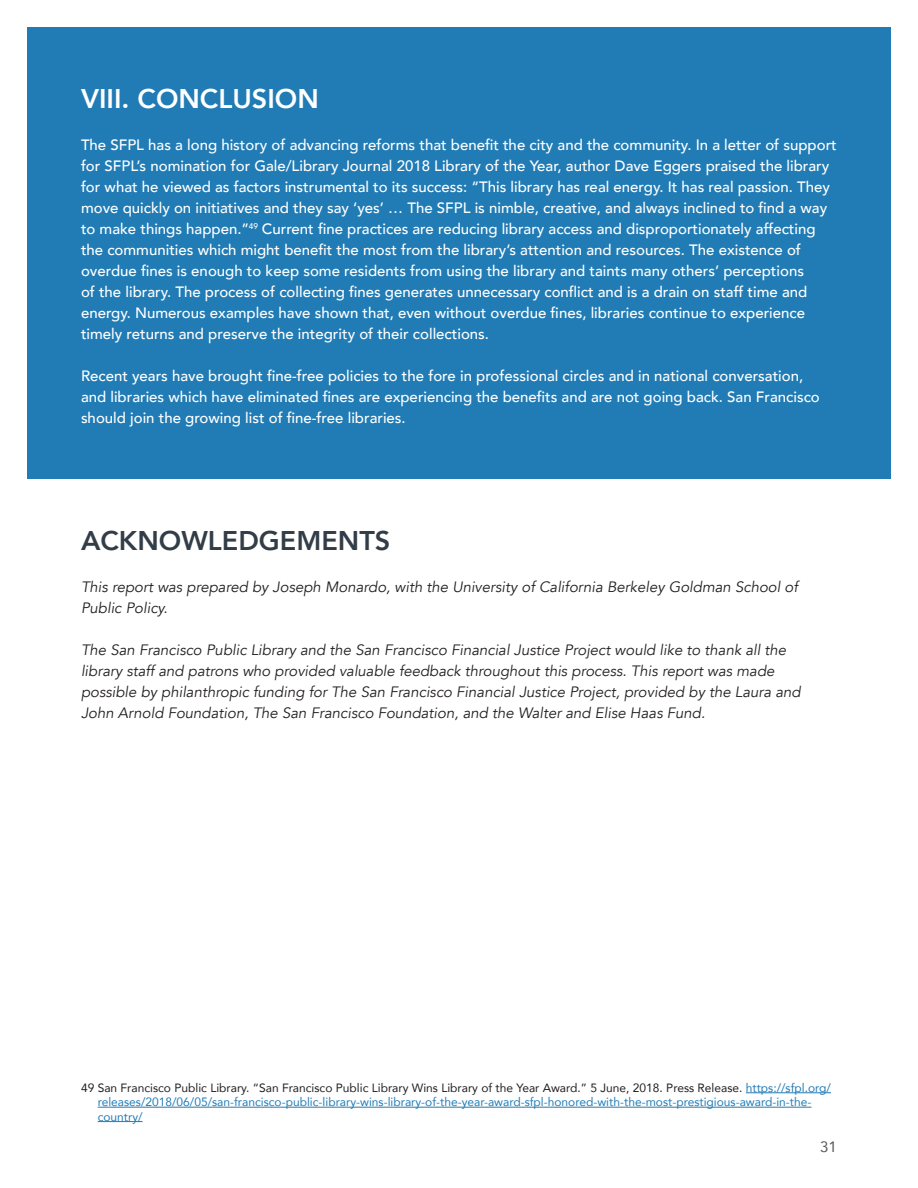
<style>
.page{position:relative;width:918px;height:1188px;background:#fff}
.page>*{position:absolute;margin:0;border:0;box-sizing:border-box;transform-origin:0 0}
.Body{font:800 27px "Avenir";color:#323d47}
.Body-2{font:800 27px "Avenir";color:#fff}
.Body-3{font:500 15px/21px "Avenir";color:#fff}
.Body-4{font:italic 15px/21px "Avenir";color:#231f20}
.t1{font:15px "Avenir";color:#57585a}
.Footnote{font:12px/14.4px "Avenir";color:#217cb6}
.Footnote-2{font:500 8.25px "Avenir";color:#fff}
.s1{color:#231f20}
</style>
<div class="page">
<div style="left:27px;top:27px;width:864px;height:451px;background:#217cb6"></div>
<hr style="left:746px;top:1092px;width:85px;height:1px;background:#217cb6">
<hr style="left:98px;top:1107px;width:714px;height:1px;background:#217cb6">
<hr style="left:98px;top:1121px;width:45px;height:1px;background:#217cb6">
<p class="Body-2" style="left:81px;top:78px;width:239px">VIII. CONCLUSION</p>
<p class="Body-3" style="left:81px;top:133px;width:757px">The SFPL has a long history of advancing reforms that benefit the city and the community. In a letter of support for SFPL’s nomination for Gale/Library Journal 2018 Library of the Year, author Dave Eggers praised the library for what he viewed as factors instrumental to its success: “This library has real energy. It has real passion. They move quickly on initiatives and they say ‘yes’ … The SFPL is nimble, creative, and always inclined to find a way to make things happen.” Current fine practices are reducing library access and disproportionately affecting the communities which might benefit the most from the library’s attention and resources. The existence of overdue fines is enough to keep some residents from using the library and taints many others’ perceptions<br>of the library. The process of collecting fines generates unnecessary conflict and is a drain on staff time and energy. Numerous examples have shown that, even without overdue fines, libraries continue to experience timely returns and preserve the integrity of their collections.</p>
<p class="Body-3" style="left:81px;top:364px;width:740px">Recent years have brought fine-free policies to the fore in professional circles and in national conversation, and libraries which have eliminated fines are experiencing the benefits and are not going back. San Francisco should join the growing list of fine-free libraries.</p>
<p class="Footnote-2" style="left:249px;top:219px;width:11px">49</p>
<p class="Body" style="left:81px;top:520px;width:311px">ACKNOWLEDGEMENTS</p>
<p class="Body-4" style="left:81px;top:577px;width:718px">This report was prepared by Joseph Monardo, with the University of California Berkeley Goldman School of<br>Public Policy.</p>
<p class="Body-4" style="left:81px;top:640px;width:707px">The San Francisco Public Library and the San Francisco Financial Justice Project would like to thank all the</p>
<p class="Body-4" style="left:81px;top:661px;width:695px">library staff and patrons who provided valuable feedback throughout this process. This report was made</p>
<p class="Body-4" style="left:81px;top:682px;width:721px">possible by philanthropic funding for The San Francisco Financial Justice Project, provided by the Laura and<br>John Arnold Foundation, The San Francisco Foundation, and the Walter and Elise Haas Fund.</p>
<p class="Footnote" style="left:98px;top:1080px;width:735px;text-indent:-17px"><span class="s1">49 San Francisco Public Library. “San Francisco Public Library Wins Library of the Year Award.” 5 June, 2018. Press Release.</span> https://sfpl.org/ releases/2018/06/05/san-francisco-public-library-wins-library-of-the-year-award-sfpl-honored-with-the-most-prestigious-award-in-the&shy;country/</p>
<p class="t1" style="left:820px;top:1135px;width:18px">31</p>
</div>
